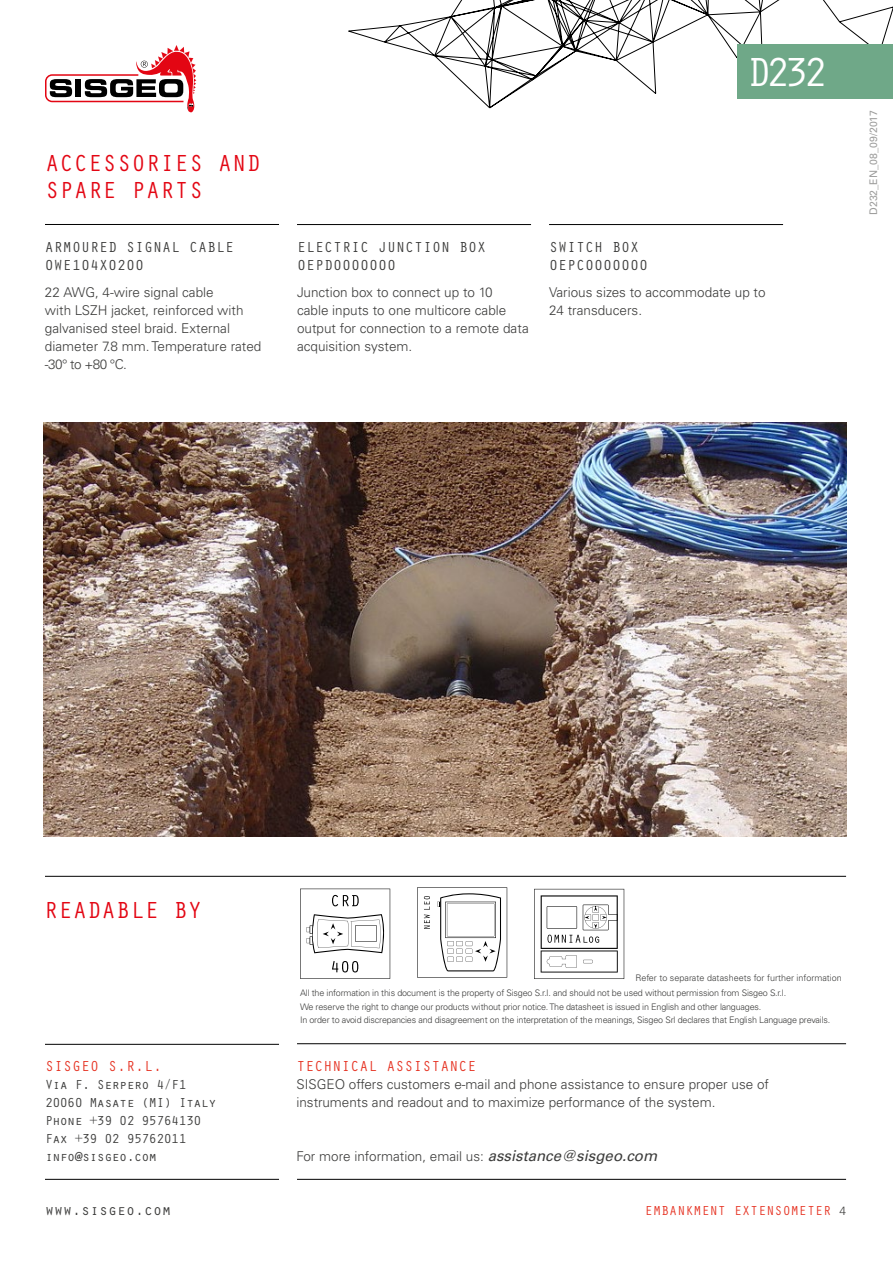
<style>
.page{position:relative;width:893px;height:1263px;background:#fff}
.page>*{position:absolute;margin:0;border:0;box-sizing:border-box;transform-origin:0 0}
.t1{font:42px "Orator Std";color:#fff}
.t2{font:24px/27px "Orator Std";color:#e30613}
.t3{font:15px "Orator Std";color:#3c3c3b}
.t4{font:15px "Orator Std";color:#e63323}
.t5{font:300 13.5px/18px "Univers LT Std";color:#3c3c3b}
.t6{font:13.5px/18px "Orator Std";letter-spacing:-.05em;color:#3c3c3b}
.t7{font:13.5px "Orator Std";color:#e63323}
.t8{font:10.5px "Univers LT Std";color:#9d9d9c}
.t9{font:300 9px/13.5px "Univers LT Std";letter-spacing:-.02em;color:#3c3c3b}
.t10{font:300 9px "Univers LT Std";color:#3c3c3b}
.s1{font-weight:400;font-style:italic;font-size:15px}
.s2{font-family:"Univers LT Std";font-weight:300;font-size:12px;color:#3c3c3b}
</style>
<div class="page">
<svg style="left:348px;top:0;width:545px;height:108px"></svg>
<div style="left:737px;top:45px;width:156px;height:54px;background:#6fa888"></div>
<svg style="left:45px;top:45px;width:151px;height:68px"></svg>
<hr style="left:45px;top:1044px;width:234px;height:1px;background:#000">
<hr style="left:45px;top:1179px;width:234px;height:1px;background:#000">
<hr style="left:297px;top:1043px;width:549px;height:1px;background:#000">
<hr style="left:297px;top:1179px;width:549px;height:1px;background:#000">
<hr style="left:45px;top:224px;width:234px;height:1px;background:#000">
<hr style="left:297px;top:224px;width:234px;height:1px;background:#000">
<hr style="left:549px;top:224px;width:234px;height:1px;background:#000">
<hr style="left:45px;top:876px;width:801px;height:1px;background:#000">
<img style="left:44px;top:423px;width:802px;height:414px">
<svg style="left:300px;top:889px;width:90px;height:90px"></svg>
<svg style="left:534px;top:889px;width:90px;height:90px"></svg>
<svg style="left:417px;top:887px;width:90px;height:90px"></svg>
<p class="t2" style="left:45px;top:148px;width:217px">ACCESSORIES AND<br>SPARE PARTS</p>
<p class="t3" style="left:45px;top:236px;width:191px">ARMOURED SIGNAL CABLE</p>
<p class="t3" style="left:45px;top:254px;width:100px">0WE104X0200</p>
<p class="t3" style="left:297px;top:236px;width:191px">ELECTRIC JUNCTION BOX</p>
<p class="t3" style="left:297px;top:254px;width:100px">0EPD0000000</p>
<p class="t3" style="left:549px;top:236px;width:91px">SWITCH BOX</p>
<p class="t3" style="left:549px;top:254px;width:100px">0EPC0000000</p>
<h1 class="t1" style="left:746px;top:42px;width:83px">D232</h1>
<p class="t5" style="left:45px;top:283px;width:218px">22 AWG, 4-wire signal cable<br>with LSZH jacket, reinforced with galvanised steel braid. External diameter 7.8 mm. Temperature rated -30° to +80 °C.</p>
<p class="t5" style="left:297px;top:283px;width:233px">Junction box to connect up to 10<br>cable inputs to one multicore cable output for connection to a remote data acquisition system.</p>
<p class="t5" style="left:549px;top:283px;width:218px">Various sizes to accommodate up to<br>24 transducers.</p>
<p class="t8" style="left:867px;top:215px;width:106px;rotate:-90deg">D232_EN_08_09/2017</p>
<p class="t2" style="left:44px;top:895px;width:160px">READABLE BY</p>
<p class="t4" style="left:45px;top:1055px;width:118px">SISGEO S.R.L.</p>
<p class="t6" style="left:45px;top:1075px;width:173px">Via F. Serpero 4/F1<br>20060 Masate (MI) Italy<br>Phone +39 02 95764130<br>Fax +39 02 95762011 info@sisgeo.com</p>
<p class="t10" style="left:635px;top:972px;width:208px">Refer to separate datasheets for further information</p>
<p class="t9" style="left:300px;top:986px;width:532px">All the information in this document is the property of Sisgeo S.r.l. and should not be used without permission from Sisgeo S.r.l.<br>We reserve the right to change our products without prior notice. The datasheet is issued in English and other languages.<br>In order to avoid discrepancies and disagreement on the interpretation of the meanings, Sisgeo Srl declares that English Language prevails.</p>
<p class="t4" style="left:296px;top:1055px;width:182px">TECHNICAL ASSISTANCE</p>
<p class="t5" style="left:296px;top:1075px;width:474px">SISGEO offers customers e-mail and phone assistance to ensure proper use of instruments and readout and to maximize performance of the system.</p>
<p class="t5" style="left:296px;top:1147px;width:362px">For more information, email us: <span class="s1">assistance@sisgeo.com</span></p>
<p class="t3" style="left:45px;top:1199px;width:127px">www.sisgeo.com</p>
<p class="t7" style="left:645px;top:1201px;width:203px">EMBANKMENT EXTENSOMETER <span class="s2">4</span></p>
</div>
